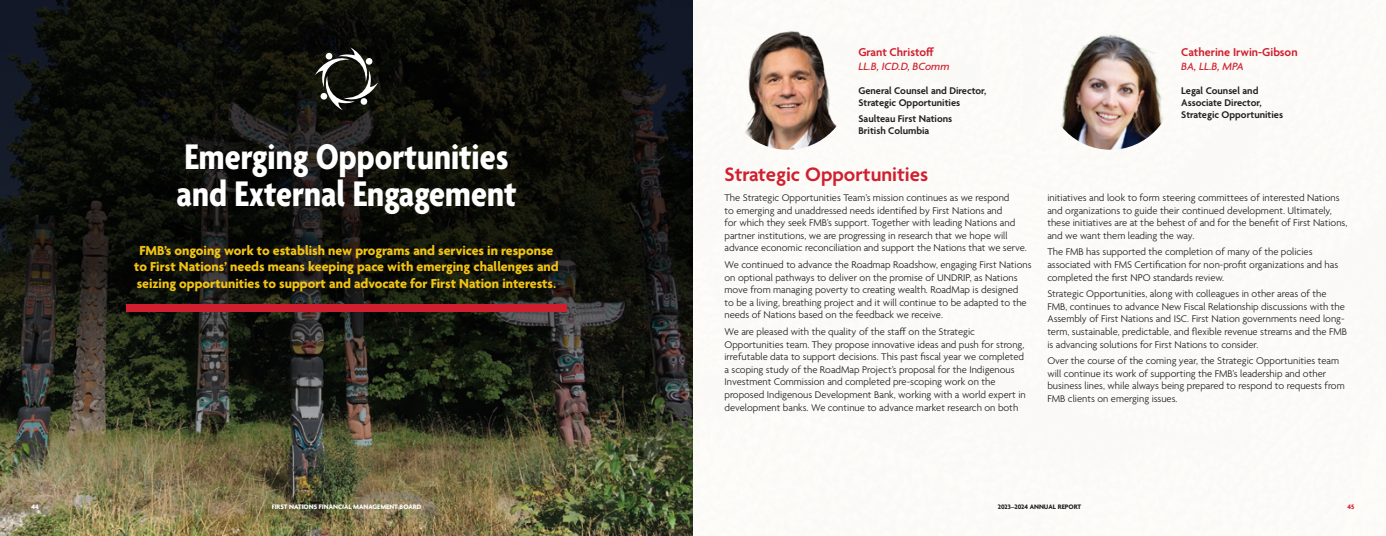
<style>
.page{position:relative;width:1386px;height:536px;background:#fff}
.page>*{position:absolute;margin:0;border:0;box-sizing:border-box;transform-origin:0 0}
.TOC_Main_Titles{font:700 condensed 38.5px/36.8px "Agenda";color:#fff}
.subheaders__span{font:600 21px "Agenda";color:#d0202f}
.section_description{font:700 14px/16.8px "Agenda";color:#f1c315;text-align:center}
.SLT_name{font:600 12.25px "Agenda";color:#d0202f}
.designations{font:italic 500 11.38px "Agenda";color:#d0202f}
.t1{font:300 10.5px/12.6px "Agenda";color:#231f20}
.SLT_title{font:600 10.5px/12.2px "Agenda";color:#231f20}
.t2{font:700 7px "Agenda";color:#fff}
.t3{font:700 7px "Agenda";color:#231f20}
.t4{font:700 7px "Agenda";color:#d0202f}
</style>
<div class="page">
<img style="left:0;top:0;width:693px;height:536px">
<svg style="left:315px;top:47px;width:63px;height:63px;background:#393a35"></svg>
<div style="left:361px;top:98px;width:6px;height:7px;background:#fff;border-radius:50%"></div>
<div style="left:126px;top:304px;width:441px;height:8px;background:#d0202f"></div>
<img style="left:724px;top:24px;width:126px;height:126px;border-radius:63px">
<img style="left:1061px;top:34px;width:103px;height:116px">
<p class="TOC_Main_Titles" style="left:177px;top:141px;width:341px">Emerging Opportunities and External Engagement</p>
<p class="section_description" style="left:134px;top:242px;width:426px">FMB’s ongoing work to establish new programs and services in response to First Nations’ needs means keeping pace with emerging challenges and seizing opportunities to support and advocate for First Nation interests.</p>
<p class="SLT_name" style="left:858px;top:45px;width:77px">Grant Christoff</p>
<p class="designations" style="left:858px;top:59px;width:93px">LL.B, ICD.D, BComm</p>
<p class="SLT_title" style="left:858px;top:85px;width:130px">General Counsel and Director,<br>Strategic Opportunities</p>
<p class="SLT_title" style="left:858px;top:113px;width:95px">Saulteau First Nations<br>British Columbia</p>
<p class="subheaders__span" style="left:724px;top:162px;width:205px">Strategic Opportunities</p>
<p class="t1" style="left:724px;top:192px;width:304px">The Strategic Opportunities Team’s mission continues as we respond<br>to emerging and unaddressed needs identified by First Nations and<br>for which they seek FMB’s support. Together with leading Nations and partner institutions, we are progressing in research that we hope will advance economic reconciliation and support the Nations that we serve.</p>
<p class="t1" style="left:724px;top:259px;width:309px">We continued to advance the Roadmap Roadshow, engaging First Nations on optional pathways to deliver on the promise of UNDRIP, as Nations move from managing poverty to creating wealth. RoadMap is designed<br>to be a living, breathing project and it will continue to be adapted to the needs of Nations based on the feedback we receive.</p>
<p class="t1" style="left:724px;top:326px;width:303px">We are pleased with the quality of the staff on the Strategic Opportunities team. They propose innovative ideas and push for strong, irrefutable data to support decisions. This past fiscal year we completed a scoping study of the RoadMap Project’s proposal for the Indigenous Investment Commission and completed pre-scoping work on the proposed Indigenous Development Bank, working with a world expert in development banks. We continue to advance market research on both</p>
<p class="SLT_name" style="left:1181px;top:45px;width:118px">Catherine Irwin-Gibson</p>
<p class="designations" style="left:1181px;top:59px;width:64px">BA, LL.B, MPA</p>
<p class="SLT_title" style="left:1181px;top:85px;width:103px">Legal Counsel and<br>Associate Director,<br>Strategic Opportunities</p>
<p class="t1" style="left:1047px;top:192px;width:302px">initiatives and look to form steering committees of interested Nations and organizations to guide their continued development. Ultimately, these initiatives are at the behest of and for the benefit of First Nations, and we want them leading the way.</p>
<p class="t1" style="left:1047px;top:246px;width:292px">The FMB has supported the completion of many of the policies associated with FMS Certification for non-profit organizations and has completed the first NPO standards review.</p>
<p class="t1" style="left:1047px;top:288px;width:301px">Strategic Opportunities, along with colleagues in other areas of the FMB, continues to advance New Fiscal Relationship discussions with the Assembly of First Nations and ISC. First Nation governments need long&shy;term, sustainable, predictable, and flexible revenue streams and the FMB is advancing solutions for First Nations to consider.</p>
<p class="t1" style="left:1047px;top:355px;width:299px">Over the course of the coming year, the Strategic Opportunities team will continue its work of supporting the FMB’s leadership and other business lines, while always being prepared to respond to requests from FMB clients on emerging issues.</p>
<p class="t2" style="left:32px;top:503px;width:9px">44</p>
<p class="t2" style="left:272px;top:503px;width:151px">FIRST NATIONS FINANCIAL MANAGEMENT BOARD</p>
<p class="t3" style="left:998px;top:503px;width:85px">2023–2024 ANNUAL REPORT</p>
<p class="t4" style="left:1348px;top:503px;width:8px">45</p>
</div>
